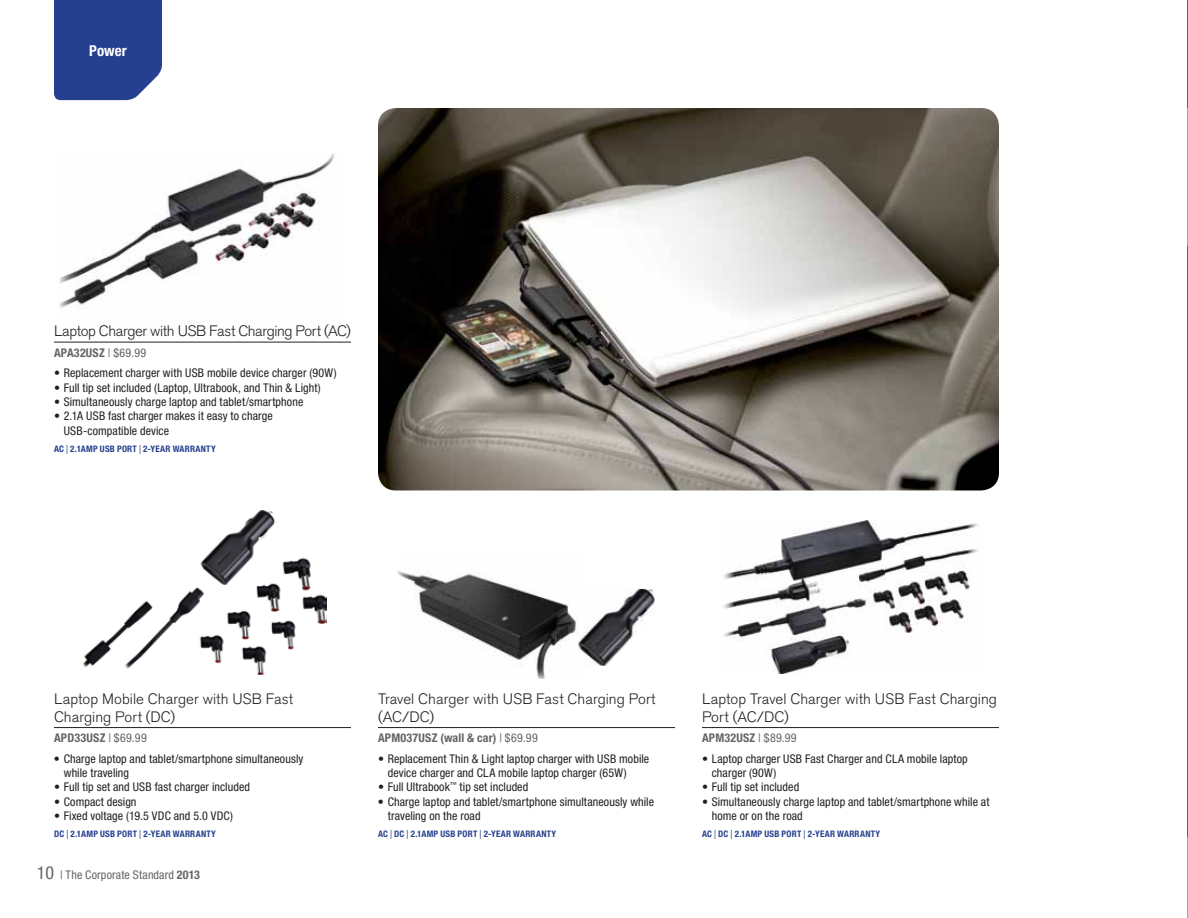
<style>
.page{position:relative;width:1188px;height:918px;background:#fff}
.page>*{position:absolute;margin:0;border:0;box-sizing:border-box;transform-origin:0 0}
.t1{font:300 15px/18px "Akzidenz Grotesk BE";color:#231f20}
.t2{font:300 15px "Akzidenz Grotesk BE";letter-spacing:-.025em;color:#231f20}
.t3{font:700 condensed 15px "Helvetica Neue LT Std";color:#fff}
.t4{font:condensed 12px/14.4px "Helvetica Neue LT Std";letter-spacing:.01em;color:#231f20}
.t5{font:700 condensed 12px "Helvetica Neue LT Std";letter-spacing:.02em;color:#636466}
.t6{font:condensed 12px "Helvetica Neue LT Std";letter-spacing:.01em;color:#636466}
.t7{font:700 condensed 9px "Helvetica Neue LT Std";letter-spacing:.03em;color:#25408f}
.s1{font-weight:400}
.s2{font-weight:400;font-stretch:normal}
.s3{font-size:18px}
.s4{font-weight:700}
</style>
<div class="page">
<img style="left:60px;top:153px;width:275px;height:155px">
<img style="left:723px;top:521px;width:255px;height:153px">
<img style="left:378px;top:108px;width:621px;height:382px">
<img style="left:83px;top:510px;width:243px;height:164px">
<img style="left:398px;top:570px;width:179px;height:109px">
<img style="left:578px;top:589px;width:77px;height:77px">
<hr style="left:54px;top:727px;width:297px;height:1px;background:#231f20">
<hr style="left:54px;top:342px;width:297px;height:1px;background:#231f20">
<hr style="left:702px;top:727px;width:297px;height:1px;background:#231f20">
<hr style="left:378px;top:727px;width:297px;height:1px;background:#231f20">
<div style="left:54px;top:0;width:108px;height:100px;background:#25408f"></div>
<hr style="left:1187px;top:0;width:1px;height:918px;background:#00aeef">
<p class="t3" style="left:89px;top:42px;width:39px">Power</p>
<p class="t2" style="left:54px;top:323px;width:298px">Laptop Charger with USB Fast Charging Port (AC)</p>
<p class="t5" style="left:54px;top:345px;width:94px">APA32USZ <span class="s1">| $69.99</span></p>
<p class="t4" style="left:54px;top:366px;width:284px">• Replacement charger with USB mobile device charger (90W)</p>
<p class="t4" style="left:54px;top:380px;width:268px">• Full tip set included (Laptop, Ultrabook, and Thin &amp; Light)</p>
<p class="t4" style="left:54px;top:394px;width:251px">• Simultaneously charge laptop and tablet/smartphone</p>
<p class="t4" style="left:64px;top:409px;width:211px;text-indent:-10px">• 2.1A USB fast charger makes it easy to charge<br>USB-compatible device</p>
<p class="t7" style="left:54px;top:443px;width:163px">AC <span class="s2">|</span> 2.1AMP USB PORT <span class="s2">|</span> 2-YEAR WARRANTY</p>
<p class="t1" style="left:54px;top:690px;width:241px">Laptop Mobile Charger with USB Fast<br>Charging Port (DC)</p>
<p class="t5" style="left:54px;top:731px;width:94px">APD33USZ <span class="s1">| $69.99</span></p>
<p class="t4" style="left:64px;top:751px;width:241px;text-indent:-10px">• Charge laptop and tablet/smartphone simultaneously while traveling</p>
<p class="t4" style="left:54px;top:780px;width:198px">• Full tip set and USB fast charger included</p>
<p class="t4" style="left:54px;top:794px;width:84px">• Compact design</p>
<p class="t4" style="left:54px;top:809px;width:181px">• Fixed voltage (19.5 VDC and 5.0 VDC)</p>
<p class="t7" style="left:54px;top:828px;width:163px">DC <span class="s2">|</span> 2.1AMP USB PORT <span class="s2">|</span> 2-YEAR WARRANTY</p>
<p class="t6" style="left:37px;top:868px;width:165px"><span class="s3">10</span> | The Corporate Standard <span class="s4">2013</span></p>
<p class="t1" style="left:378px;top:690px;width:279px">Travel Charger with USB Fast Charging Port (AC/DC)</p>
<p class="t5" style="left:378px;top:731px;width:161px">APM037USZ (wall &amp; car) <span class="s1">| $69.99</span></p>
<p class="t4" style="left:388px;top:751px;width:263px;text-indent:-10px">• Replacement Thin &amp; Light laptop charger with USB mobile device charger and CLA mobile laptop charger (65W)</p>
<p class="t4" style="left:378px;top:780px;width:152px">• Full Ultrabook<sup>™</sup> tip set included</p>
<p class="t4" style="left:388px;top:794px;width:268px;text-indent:-10px">• Charge laptop and tablet/smartphone simultaneously while traveling on the road</p>
<p class="t7" style="left:378px;top:828px;width:180px">AC <span class="s2">|</span> DC <span class="s2">|</span> 2.1AMP USB PORT <span class="s2">|</span> 2-YEAR WARRANTY</p>
<p class="t1" style="left:702px;top:690px;width:297px">Laptop Travel Charger with USB Fast Charging<br>Port (AC/DC)</p>
<p class="t5" style="left:702px;top:731px;width:96px">APM32USZ <span class="s1">| $89.99</span></p>
<p class="t4" style="left:712px;top:751px;width:258px;text-indent:-10px">• Laptop charger USB Fast Charger and CLA mobile laptop charger (90W)</p>
<p class="t4" style="left:702px;top:780px;width:99px">• Full tip set included</p>
<p class="t4" style="left:712px;top:794px;width:279px;text-indent:-10px">• Simultaneously charge laptop and tablet/smartphone while at home or on the road</p>
<p class="t7" style="left:702px;top:828px;width:180px">AC <span class="s2">|</span> DC <span class="s2">|</span> 2.1AMP USB PORT <span class="s2">|</span> 2-YEAR WARRANTY</p>
</div>
